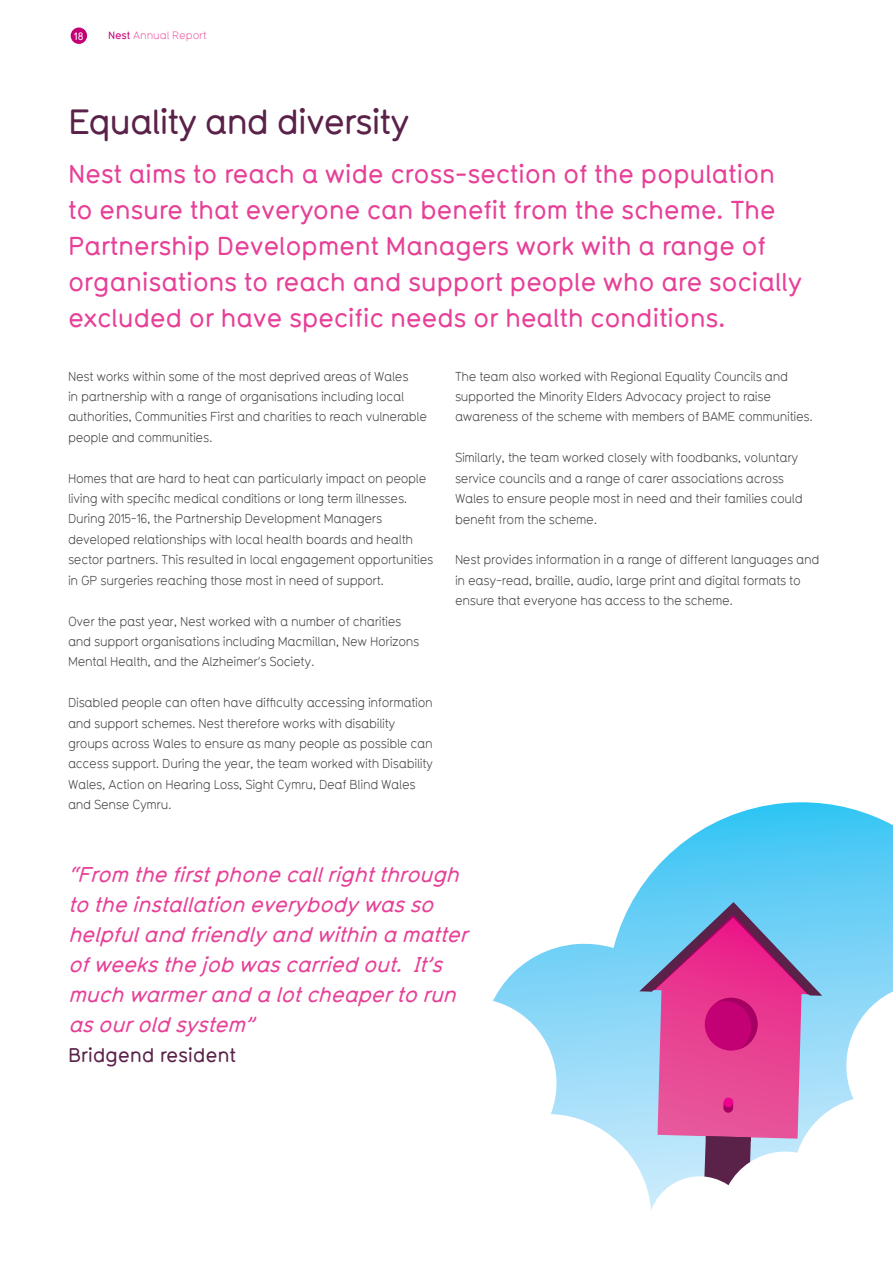
<style>
.page{position:relative;width:893px;height:1263px;background:#fff}
.page>*{position:absolute;margin:0;border:0;box-sizing:border-box;transform-origin:0 0}
.t1{font:500 34.5px "Typ 1451";letter-spacing:-.04em;color:#5a2149}
.t2{font:500 25.5px/36px "Typ 1451";letter-spacing:-.015em;color:#e64097}
.t3{font:italic 500 21px/30px "Typ 1451";color:#e64097}
.t4{font:500 19.5px "Typ 1451";letter-spacing:-.015em;color:#5a2149}
.t5{font:12.75px/20.4px "Typ 1451";letter-spacing:-.025em;color:#414042;scale:.95 1}
.t6{font:10.5px "Typ 1451";letter-spacing:-.01em;color:#ef539e}
.t7{font:500 10.5px "Typ 1451";color:#fff}
.s1{font-weight:500;color:#c40075}
</style>
<div class="page">
<div style="left:71px;top:28px;width:16px;height:16px;background:#c40075;border-radius:50%"></div>
<svg style="left:659px;top:802px;width:234px;height:62px"></svg>
<svg style="left:493px;top:961px;width:35px;height:59px"></svg>
<svg style="left:528px;top:864px;width:365px;height:346px"></svg>
<p class="t7" style="left:74px;top:29px;width:11px">18</p>
<p class="t6" style="left:108px;top:28px;width:100px"><span class="s1">Nest</span> Annual Report</p>
<h1 class="t1" style="left:68px;top:98px;width:343px">Equality and diversity</h1>
<p class="t2" style="left:68px;top:155px;width:736px">Nest aims to reach a wide cross-section of the population to ensure that everyone can benefit from the scheme. The Partnership Development Managers work with a range of organisations to reach and support people who are socially excluded or have specific needs or health conditions.</p>
<p class="t5" style="left:68px;top:365px;width:379px">Nest works within some of the most deprived areas of Wales<br>in partnership with a range of organisations including local authorities, Communities First and charities to reach vulnerable people and communities.</p>
<p class="t5" style="left:68px;top:467px;width:386px">Homes that are hard to heat can particularly impact on people living with specific medical conditions or long term illnesses.<br>During 2015-16, the Partnership Development Managers developed relationships with local health boards and health sector partners. This resulted in local engagement opportunities in GP surgeries reaching those most in need of support.</p>
<p class="t5" style="left:68px;top:610px;width:371px">Over the past year, Nest worked with a number of charities and support organisations including Macmillan, New Horizons<br>Mental Health, and the Alzheimer’s Society.</p>
<p class="t5" style="left:68px;top:692px;width:386px">Disabled people can often have difficulty accessing information and support schemes. Nest therefore works with disability groups across Wales to ensure as many people as possible can access support. During the year, the team worked with Disability Wales, Action on Hearing Loss, Sight Cymru, Deaf Blind Wales and Sense Cymru.</p>
<p class="t5" style="left:455px;top:365px;width:378px">The team also worked with Regional Equality Councils and supported the Minority Elders Advocacy project to raise awareness of the scheme with members of BAME communities.</p>
<p class="t5" style="left:455px;top:447px;width:367px">Similarly, the team worked closely with foodbanks, voluntary service councils and a range of carer associations across Wales to ensure people most in need and their families could benefit from the scheme.</p>
<p class="t5" style="left:455px;top:549px;width:385px">Nest provides information in a range of different languages and in easy-read, braille, audio, large print and digital formats to ensure that everyone has access to the scheme.</p>
<h3 class="t3" style="left:68px;top:858px;width:408px">“From thefirstphonecallrightthrough totheinstallationeverybodywasso helpfulandfriendlyandwithinamatter ofweeksthejobwascarriedout. It’s muchwarmerandalotcheapertorun asouroldsystem”</h3>
<h3 class="t4" style="left:68px;top:1041px;width:169px">Bridgend resident</h3>
</div>
